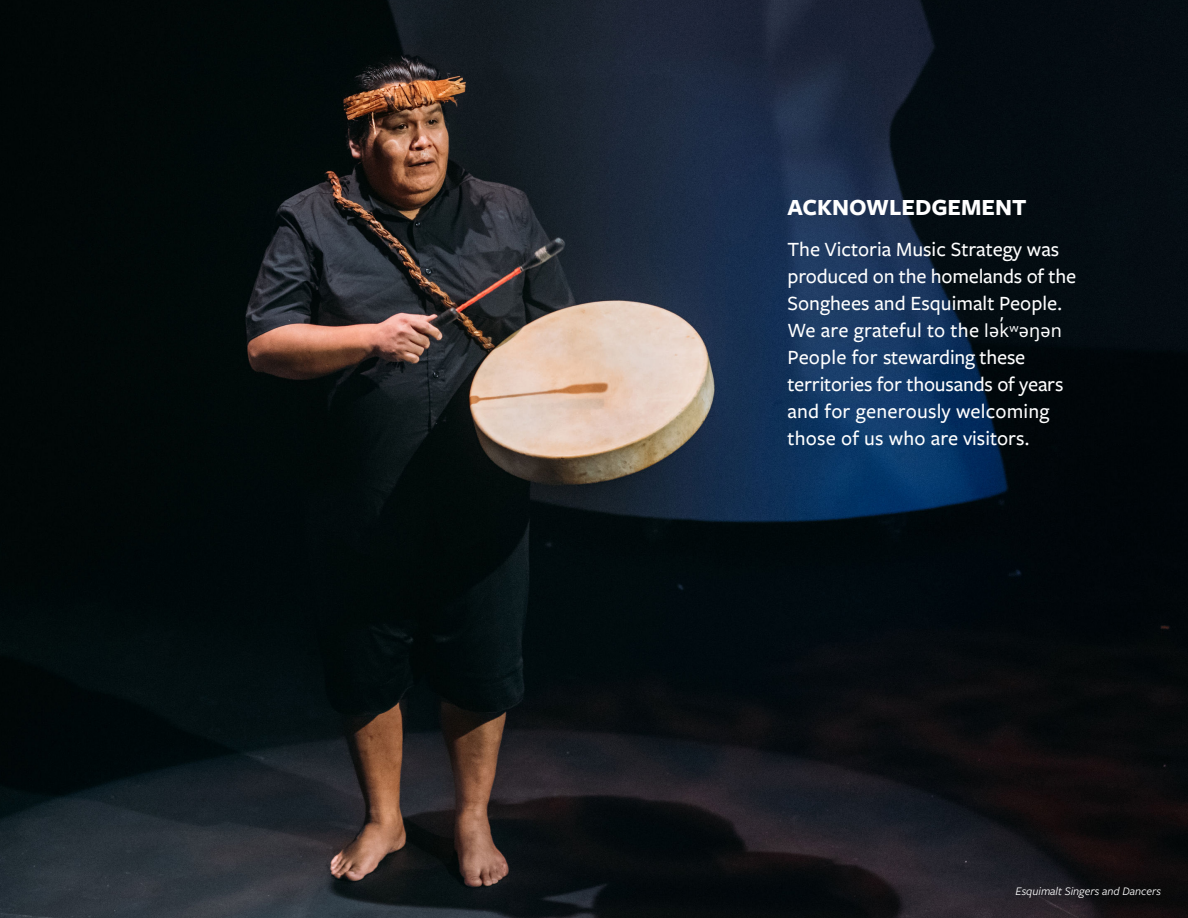
<style>
.page{position:relative;width:1188px;height:918px;background:#fff}
.page>*{position:absolute;margin:0;border:0;box-sizing:border-box;transform-origin:0 0}
.section_header_20_22{font:700 24px "Freight Sans Pro";color:#fff}
.intro_paragraph_14_1{font:500 21px/27px "Freight Sans Pro";color:#fff}
.caption_ital_8_11{font:italic 12px "Freight Sans Pro";color:#fff}
.s1{font-family:"BC Sans";font-weight:400;font-size:18px}
</style>
<div class="page">
<img style="left:0;top:0;width:1188px;height:918px">
<p class="section_header_20_22" style="left:788px;top:191px;width:241px">ACKNOWLEDGEMENT</p>
<p class="intro_paragraph_14_1" style="left:788px;top:235px;width:290px">The Victoria Music Strategy was produced on the homelands of the<br>Songhees and Esquimalt People.<br>We are grateful to the <span class="s1">lək</span><sup>̓</sup> <span class="s1">ʷəŋən<br></span>People for stewarding these territories for thousands of years and for generously welcoming those of us who are visitors.</p>
<p class="caption_ital_8_11" style="left:1016px;top:883px;width:147px">Esquimalt Singers and Dancers</p>
</div>
